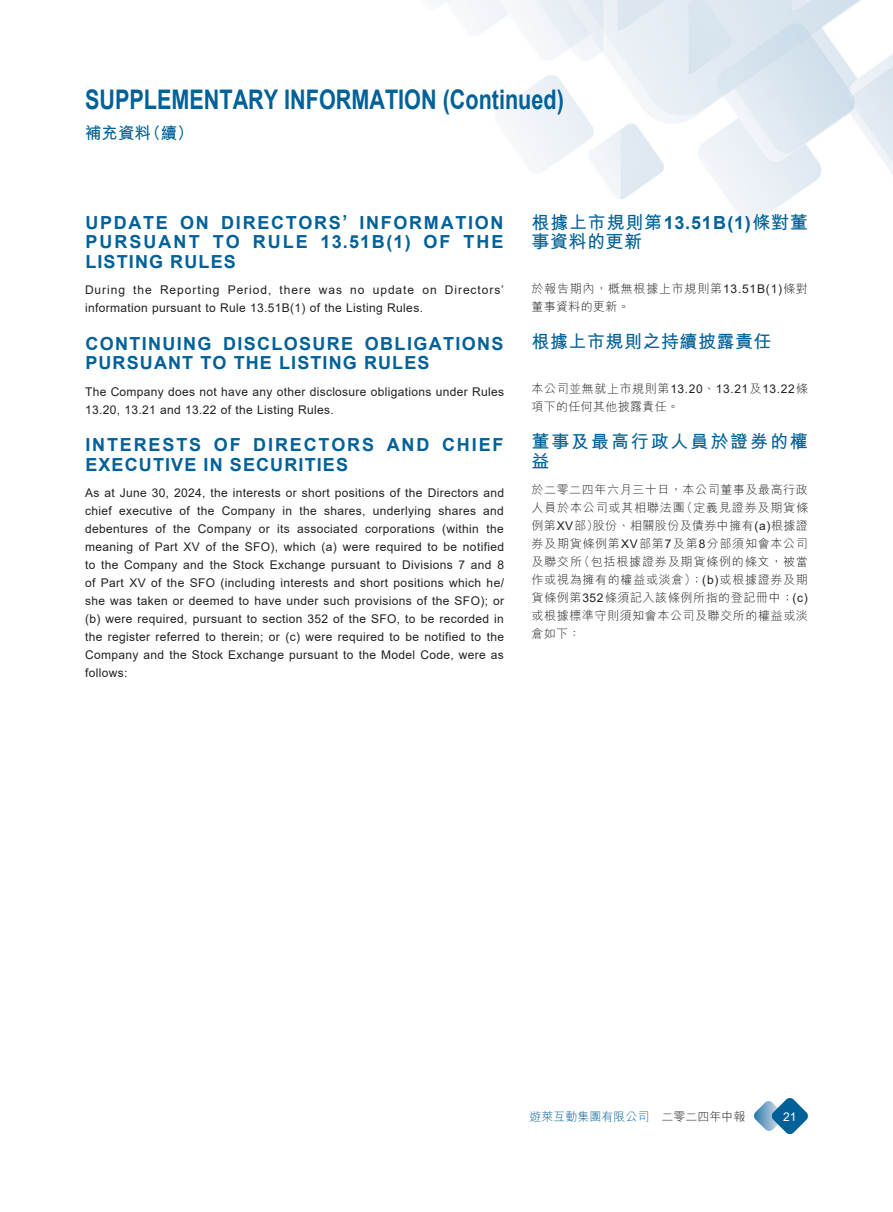
<style>
.page{position:relative;width:893px;height:1212px;background:#fff}
.page>*{position:absolute;margin:0;border:0;box-sizing:border-box;transform-origin:0 0}
.t1{font:700 27px "Arial";color:#006198;scale:.8 1}
.t2{font:700 18px/19.5px "Arial";letter-spacing:.075em;color:#006198;text-align:justify}
.t3{font:700 18px/19.5px "Arial";letter-spacing:.105em;color:#006198}
.t4{font:700 18px/19.5px "M Hei HK";letter-spacing:.045em;color:#006198}
.t5{font:700 18px/19.5px "M Hei HK";letter-spacing:.105em;color:#006198}
.t6{font:700 16.5px "M Hei HK";color:#006198}
.t7{font:12px/18px "Arial";letter-spacing:.03em;color:#231f20}
.t8{font:300 12px/18px "M Hei HK";letter-spacing:.05em;color:#231f20}
.t9{font:12px/18px "Arial";letter-spacing:.08em;color:#231f20}
.t10{font:12px "Arial";letter-spacing:.05em;color:#231f20}
.t11{font:300 12px "M Hei HK";color:#006198}
.t12{font:300 12px "M Hei HK";letter-spacing:.03em;color:#231f20}
.t13{font:12px "Arial";color:#fff}
.s1{font-family:"Arial"}
.s2{font-family:"Arial";font-weight:400}
.s3{font-family:"M Hei HK";font-weight:300}
.s4{color:#231f20}
</style>
<div class="page">
<svg style="left:754px;top:1098px;width:54px;height:36px"></svg>
<img style="left:438px;top:0;width:455px;height:223px">
<h1 class="t1" style="left:85px;top:81px;width:600px">SUPPLEMENTARY INFORMATION (Continued)</h1>
<h3 class="t6" style="left:85px;top:121px;width:110px">補充資料（續）</h3>
<h2 class="t2" style="left:85px;top:213px;width:420px">UPDATE ON DIRECTORS’ INFORMATION PURSUANT TO RULE 13.51B(1) OF THE LISTING RULES</h2>
<p class="t9" style="left:85px;top:281px;width:420px">During the Reporting Period, there was no update on Directors’ information pursuant to Rule 13.51B(1) of the Listing Rules.</p>
<h2 class="t2" style="left:85px;top:334px;width:420px">CONTINUING DISCLOSURE OBLIGATIONS<br>PURSUANT TO THE LISTING RULES</h2>
<p class="t7" style="left:85px;top:382px;width:421px">The Company does not have any other disclosure obligations under Rules<br>13.20, 13.21 and 13.22 of the Listing Rules.</p>
<h2 class="t3" style="left:85px;top:435px;width:420px">INTERESTS OF DIRECTORS AND CHIEF<br>EXECUTIVE IN SECURITIES</h2>
<p class="t7" style="left:85px;top:484px;width:420px;text-align:justify">As at June 30, 2024, the interests or short positions of the Directors and chief executive of the Company in the shares, underlying shares and debentures of the Company or its associated corporations (within the meaning of Part XV of the SFO), which (a) were required to be notified to the Company and the Stock Exchange pursuant to Divisions 7 and 8 of Part XV of the SFO (including interests and short positions which he/ she was taken or deemed to have under such provisions of the SFO); or (b) were required, pursuant to section 352 of the SFO, to be recorded in the register referred to therein; or (c) were required to be notified to the Company and the Stock Exchange pursuant to the Model Code, were as follows:</p>
<h2 class="t4" style="left:531px;top:211px;width:278px">根據上市規則第<span class="s1">13.51B(1)</span>條對董事資料的更新</h2>
<p class="t8" style="left:531px;top:279px;width:278px">於報告期內，概無根據上市規則第<span class="s2">13.51B(1)</span>條對董事資料的更新。</p>
<h2 class="t4" style="left:531px;top:330px;width:242px">根據上市規則之持續披露責任</h2>
<p class="t10" style="left:531px;top:380px;width:278px"><span class="s3">本公司並無就上市規則第</span>13.20<span class="s3">、</span>13.21<span class="s3">及</span>13.22<span class="s3">條</span></p>
<p class="t12" style="left:532px;top:400px;width:149px">項下的任何其他披露責任。</p>
<h2 class="t5" style="left:531px;top:430px;width:278px">董事及最高行政人員於證券的權益</h2>
<p class="t8" style="left:531px;top:481px;width:278px;text-align:justify">於二零二四年六月三十日，本公司董事及最高行政人員於本公司或其相聯法團（定義見證券及期貨條例第<span class="s2">XV</span>部）股份、相關股份及債券中擁有<span class="s2">(a)</span>根據證券及期貨條例第<span class="s2">XV</span>部第<span class="s2">7</span>及第<span class="s2">8</span>分部須知會本公司及聯交所（包括根據證券及期貨條例的條文，被當作或視為擁有的權益或淡倉）；<span class="s2">(b)</span>或根據證券及期貨條例第<span class="s2">352</span>條須記入該條例所指的登記冊中；<span class="s2">(c)</span>或根據標準守則須知會本公司及聯交所的權益或淡倉如下：</p>
<p class="t11" style="left:529px;top:1110px;width:217px">遊萊互動集團有限公司 <span class="s4">二零二四年中報</span></p>
<p class="t13" style="left:783px;top:1108px;width:15px">21</p>
</div>
